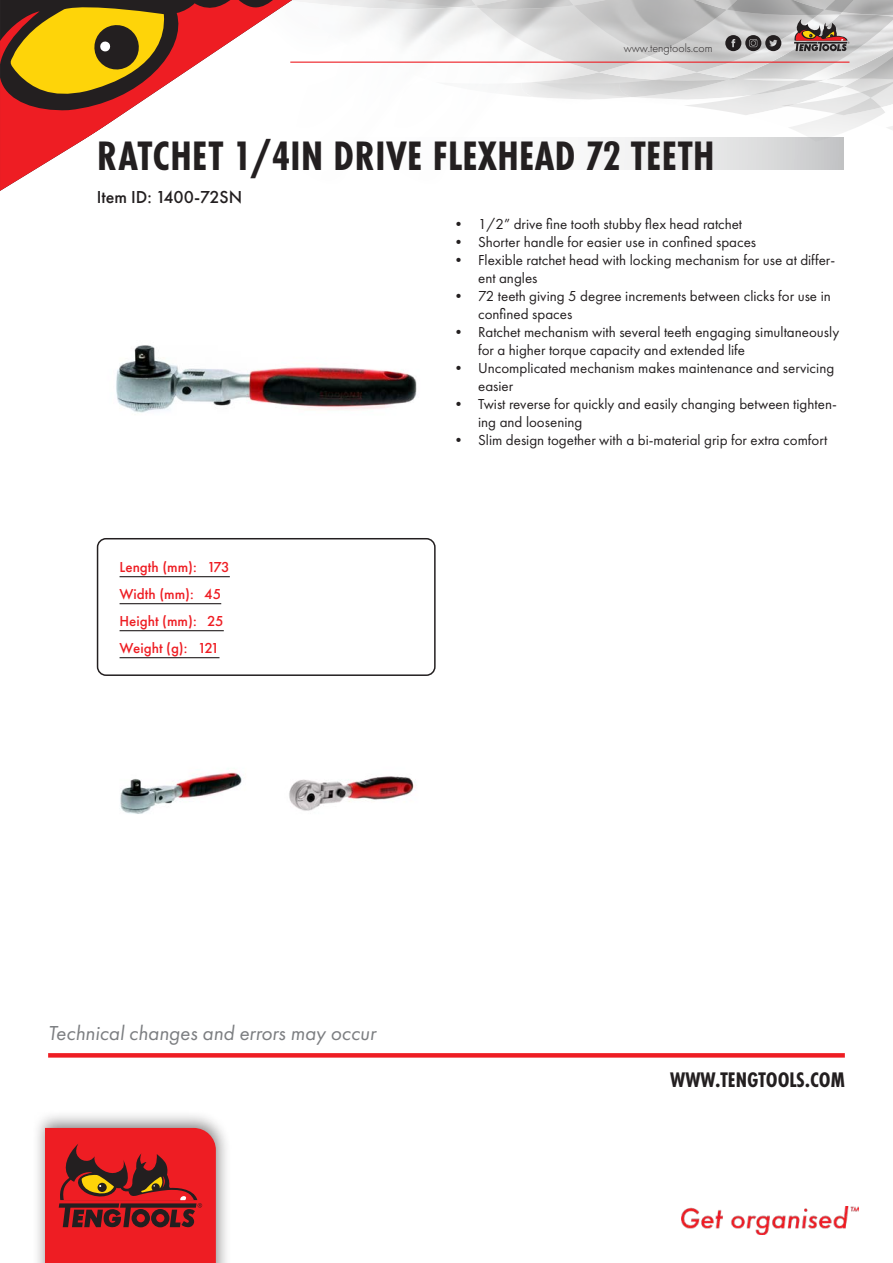
<style>
.page{position:relative;width:893px;height:1263px;background:#fff}
.page>*{position:absolute;margin:0;border:0;box-sizing:border-box;transform-origin:0 0}
.t1{font:700 42.75px "Futura PT Cond";letter-spacing:.01em;color:#231f20}
.t2{font:700 21.9px "Futura PT Cond";color:#231f20}
.t3{font:italic 21px "Futura PT";color:#7c7e81}
.t4{font:500 18px "Futura PT";color:#231f20}
.t5{font:15px/18px "Futura PT";color:#231f20}
.t6{font:500 15px/27px "Futura PT";color:#ee1d23}
.t7{font:300 12px "Futura PT";color:#231f20}
</style>
<div class="page">
<img style="left:589px;top:79px;width:94px;height:21px">
<img style="left:871px;top:98px;width:22px;height:14px">
<img style="left:844px;top:86px;width:49px;height:12px">
<img style="left:801px;top:80px;width:92px;height:6px">
<img style="left:840px;top:17px;width:53px;height:63px">
<img style="left:599px;top:16px;width:241px;height:66px">
<img style="left:476px;top:5px;width:251px;height:67px">
<img style="left:433px;top:0;width:195px;height:5px">
<img style="left:628px;top:0;width:99px;height:10px">
<img style="left:727px;top:0;width:113px;height:16px">
<img style="left:840px;top:0;width:53px;height:17px">
<hr style="left:290px;top:62px;width:559px;height:1px;background:#ee1d23">
<svg style="left:794px;top:19px;width:55px;height:32px"></svg>
<svg style="left:725px;top:35px;width:56px;height:16px"></svg>
<img style="left:682px;top:1206px;width:176px;height:28px">
<div style="left:33px;top:1110px;width:198px;height:153px;background:#231f20;opacity:.54"></div>
<svg style="left:45px;top:1128px;width:171px;height:135px"></svg>
<svg style="left:0;top:0;width:412px;height:191px"></svg>
<svg style="left:48px;top:1053px;width:797px;height:4px;fill:#ee1d23"></svg>
<svg style="left:97px;top:137px;width:747px;height:33px"></svg>
<img style="left:116px;top:345px;width:301px;height:68px">
<hr style="left:120px;top:576px;width:110px;height:1px;background:#231f20">
<hr style="left:120px;top:603px;width:101px;height:1px;background:#231f20">
<hr style="left:120px;top:630px;width:104px;height:1px;background:#231f20">
<hr style="left:120px;top:657px;width:99px;height:1px;background:#231f20">
<div style="left:97px;top:538px;width:339px;height:138px;border:2px solid #231f20;border-radius:9px"></div>
<img style="left:120px;top:772px;width:296px;height:42px">
<p class="t7" style="left:624px;top:41px;width:90px">www.tengtools.com</p>
<h1 class="t1" style="left:97px;top:131px;width:619px">RATCHET 1/4IN DRIVE FLEXHEAD 72 TEETH</h1>
<p class="t4" style="left:97px;top:186px;width:147px">Item ID: 1400-72SN</p>
<p class="t5" style="left:451px;top:215px;width:293px">• 1/2” drive fine tooth stubby flex head ratchet</p>
<p class="t5" style="left:451px;top:233px;width:307px">• Shorter handle for easier use in confined spaces</p>
<p class="t5" style="left:478px;top:251px;width:359px;text-indent:-27px">• Flexible ratchet head with locking mechanism for use at differ&shy;ent angles</p>
<p class="t5" style="left:478px;top:287px;width:354px;text-indent:-27px">• 72 teeth giving 5 degree increments between clicks for use in confined spaces</p>
<p class="t5" style="left:478px;top:323px;width:363px;text-indent:-27px">• Ratchet mechanism with several teeth engaging simultaneously for a higher torque capacity and extended life</p>
<p class="t5" style="left:478px;top:359px;width:358px;text-indent:-27px">• Uncomplicated mechanism makes maintenance and servicing easier</p>
<p class="t5" style="left:478px;top:395px;width:360px;text-indent:-27px">• Twist reverse for quickly and easily changing between tighten&shy;ing and loosening</p>
<p class="t5" style="left:451px;top:431px;width:378px">• Slim design together with a bi-material grip for extra comfort</p>
<p class="t6" style="left:120px;top:554px;width:112px">Length (mm): 173<br>Width (mm): 45<br>Height (mm): 25<br>Weight (g): 121</p>
<h3 class="t3" style="left:48px;top:1021px;width:329px">Technical changes and errors may occur</h3>
<h2 class="t2" style="left:670px;top:1067px;width:176px">WWW.TENGTOOLS.COM</h2>
</div>
